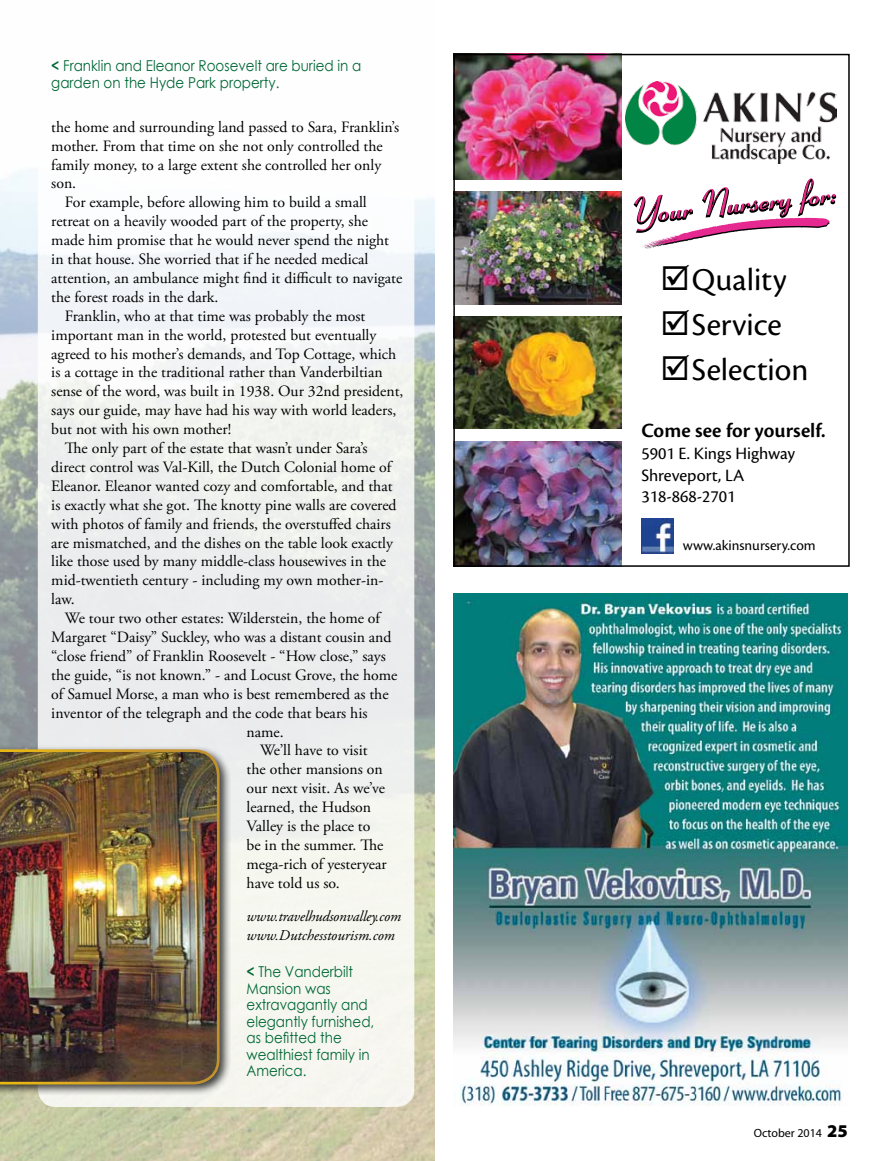
<style>
.page{position:relative;width:891px;height:1161px;background:#fff}
.page>*{position:absolute;margin:0;border:0;box-sizing:border-box;transform-origin:0 0}
.t1{font:33px "Cronos Pro";color:#000}
.t2{font:600 21px "Cronos Pro";color:#000}
.t3{font:18px/21.6px "Cronos Pro";color:#000}
.t4{font:15.75px "Adobe Garamond Pro";color:#000}
.t5{font:15px/16.5px "Century Gothic";color:#006835;scale:.9 1}
.t6{font:italic 15px/18.9px "Adobe Garamond Pro";letter-spacing:-.01em;color:#000}
.t7{font:15px "Cronos Pro";color:#000}
.t8{font:12px "Myriad Pro";color:#000}
.s1{font-weight:700}
.s2{font-weight:900;font-size:18px}
</style>
<div class="page">
<img style="left:0;top:170px;width:435px;height:991px">
<div style="left:38px;top:54px;width:376px;height:1053px;background:linear-gradient(to right,#f3f4f5,#f4f5f2);border-radius:18px"></div>
<div style="left:0;top:745px;width:232px;height:352px;background:#000;opacity:.75"></div>
<img style="left:0;top:749px;width:220px;height:335px">
<img style="left:453px;top:594px;width:395px;height:512px">
<img style="left:625px;top:82px;width:211px;height:70px">
<img style="left:456px;top:57px;width:166px;height:123px">
<img style="left:456px;top:192px;width:166px;height:112px">
<img style="left:456px;top:316px;width:166px;height:113px">
<img style="left:456px;top:441px;width:166px;height:123px">
<img style="left:641px;top:518px;width:33px;height:35px">
<svg style="left:633px;top:152px;width:204px;height:97px"></svg>
<div style="left:453px;top:54px;width:397px;height:513px;border:2px solid #000"></div>
<p class="t5" style="left:51px;top:57px;width:346px"><span class="s1">&lt;</span> Franklin and Eleanor Roosevelt are buried in a garden on the Hyde Park property.</p>
<p class="t4" style="left:51px;top:117px;width:349px">the home and surrounding land passed to Sara, Franklin’s</p>
<p class="t4" style="left:51px;top:136px;width:333px">mother. From that time on she not only controlled the</p>
<p class="t4" style="left:51px;top:155px;width:332px">family money, to a large extent she controlled her only</p>
<p class="t4" style="left:51px;top:174px;width:26px">son.</p>
<p class="t4" style="left:65px;top:193px;width:304px">For example, before allowing him to build a small</p>
<p class="t4" style="left:51px;top:212px;width:318px">retreat on a heavily wooded part of the property, she</p>
<p class="t4" style="left:51px;top:231px;width:339px">made him promise that he would never spend the night</p>
<p class="t4" style="left:51px;top:250px;width:319px">in that house. She worried that if he needed medical</p>
<p class="t4" style="left:51px;top:268px;width:353px">attention, an ambulance might find it difficult to navigate</p>
<p class="t4" style="left:51px;top:287px;width:169px">the forest roads in the dark.</p>
<p class="t4" style="left:65px;top:306px;width:302px">Franklin, who at that time was probably the most</p>
<p class="t4" style="left:51px;top:325px;width:327px">important man in the world, protested but eventually</p>
<p class="t4" style="left:51px;top:344px;width:347px">agreed to his mother’s demands, and Top Cottage, which</p>
<p class="t4" style="left:51px;top:363px;width:333px">is a cottage in the traditional rather than Vanderbiltian</p>
<p class="t4" style="left:51px;top:382px;width:354px">sense of the word, was built in 1938. Our 32nd president,</p>
<p class="t4" style="left:51px;top:401px;width:347px">says our guide, may have had his way with world leaders,</p>
<p class="t4" style="left:51px;top:420px;width:181px">but not with his own mother!</p>
<p class="t4" style="left:65px;top:439px;width:304px">The only part of the estate that wasn’t under Sara’s</p>
<p class="t4" style="left:51px;top:457px;width:342px">direct control was Val-Kill, the Dutch Colonial home of</p>
<p class="t4" style="left:51px;top:476px;width:343px">Eleanor. Eleanor wanted cozy and comfortable, and that</p>
<p class="t4" style="left:51px;top:495px;width:347px">is exactly what she got. The knotty pine walls are covered</p>
<p class="t4" style="left:51px;top:514px;width:341px">with photos of family and friends, the overstuffed chairs</p>
<p class="t4" style="left:51px;top:533px;width:343px">are mismatched, and the dishes on the table look exactly</p>
<p class="t4" style="left:51px;top:552px;width:336px">like those used by many middle-class housewives in the</p>
<p class="t4" style="left:51px;top:571px;width:334px">mid-twentieth century - including my own mother-in-</p>
<p class="t4" style="left:51px;top:590px;width:25px">law.</p>
<p class="t4" style="left:65px;top:609px;width:317px">We tour two other estates: Wilderstein, the home of</p>
<p class="t4" style="left:51px;top:628px;width:342px">Margaret “Daisy” Suckley, who was a distant cousin and</p>
<p class="t4" style="left:51px;top:646px;width:336px">“close friend” of Franklin Roosevelt - “How close,” says</p>
<p class="t4" style="left:51px;top:665px;width:348px">the guide, “is not known.” - and Locust Grove, the home</p>
<p class="t4" style="left:51px;top:684px;width:339px">of Samuel Morse, a man who is best remembered as the</p>
<p class="t4" style="left:51px;top:703px;width:318px">inventor of the telegraph and the code that bears his</p>
<p class="t4" style="left:247px;top:722px;width:39px">name.</p>
<p class="t4" style="left:260px;top:741px;width:109px">We’ll have to visit</p>
<p class="t4" style="left:247px;top:760px;width:138px">the other mansions on</p>
<p class="t4" style="left:247px;top:779px;width:140px">our next visit. As we’ve</p>
<p class="t4" style="left:247px;top:798px;width:126px">learned, the Hudson</p>
<p class="t4" style="left:247px;top:817px;width:125px">Valley is the place to</p>
<p class="t4" style="left:247px;top:835px;width:138px">be in the summer. The</p>
<p class="t4" style="left:247px;top:854px;width:142px">mega-rich of yesteryear</p>
<p class="t4" style="left:247px;top:873px;width:95px">have told us so.</p>
<p class="t6" style="left:247px;top:907px;width:156px">www.travelhudsonvalley.com www.Dutchesstourism.com</p>
<p class="t5" style="left:247px;top:963px;width:143px"><span class="s1">&lt;</span> The Vanderbilt<br>Mansion was extravagantly and elegantly furnished, as befitted the wealthiest family in<br>America.</p>
<h1 class="t1" style="left:660px;top:261px;width:128px">☑ Quality</h1>
<h1 class="t1" style="left:660px;top:306px;width:123px">☑ Service</h1>
<h1 class="t1" style="left:660px;top:351px;width:150px">☑ Selection</h1>
<h2 class="t2" style="left:641px;top:419px;width:186px">Come see for yourself.</h2>
<p class="t3" style="left:641px;top:443px;width:155px">5901 E. Kings Highway<br>Shreveport, LA<br>318-868-2701</p>
<p class="t7" style="left:683px;top:537px;width:135px">www.akinsnursery.com</p>
<p class="t8" style="left:754px;top:1126px;width:95px">October 2014 <span class="s2">25</span></p>
</div>
